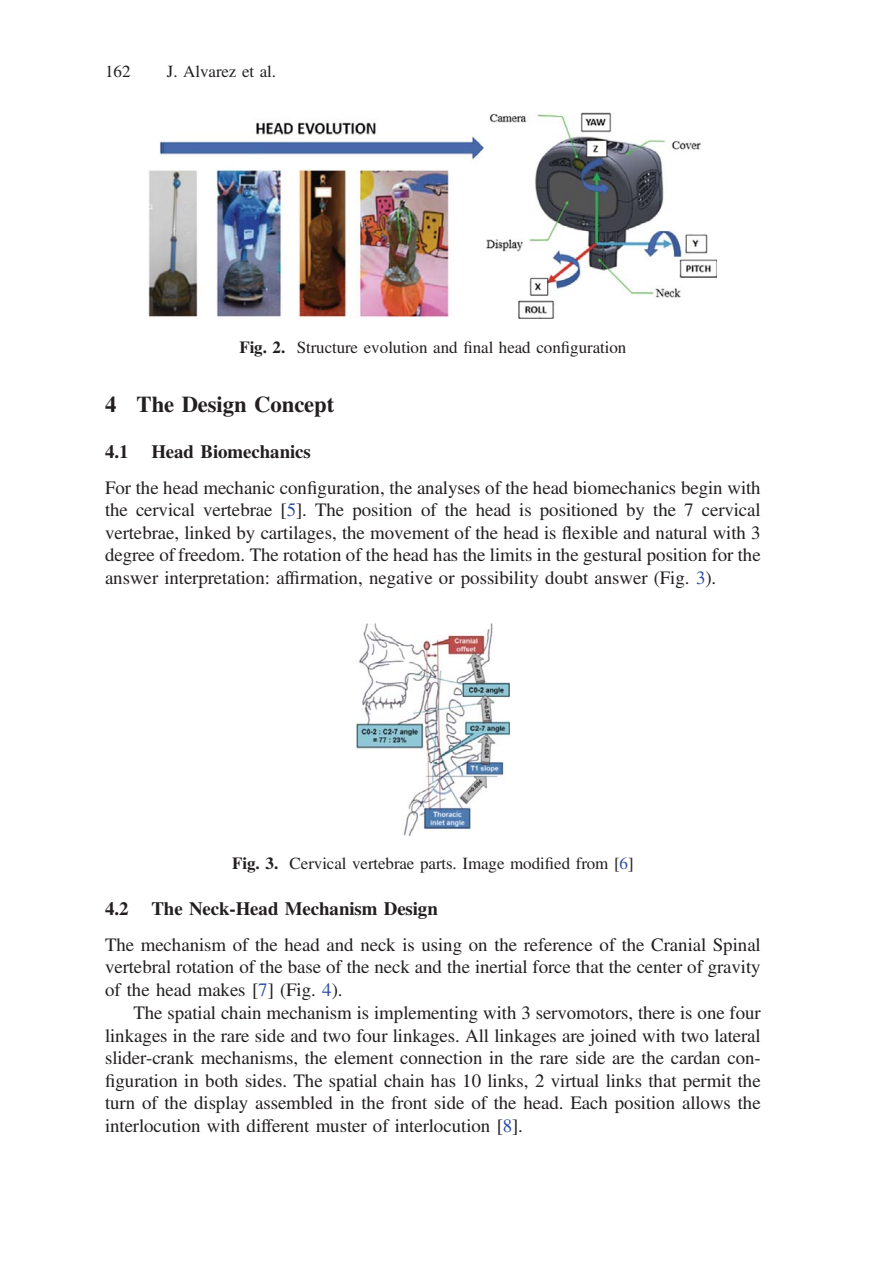
<style>
.page{position:relative;width:893px;height:1263px;background:#fff}
.page>*{position:absolute;margin:0;border:0;box-sizing:border-box;transform-origin:0 0}
.t1{font:22.65px "Adv T Teeee 58 d 9.B";color:#231f20}
.t2{font:18.9px/22.6px "Adv TT5 ada 87 cc";color:#231f20;text-align:justify}
.t3{font:18.9px "Adv T Teeee 58 d 9.B";color:#231f20}
.t4{font:16.95px "Adv TT5 ada 87 cc";color:#231f20}
.s1{font-family:"Adv T Teeee 58 d 9.B"}
.s2{font-family:"Adv TT5 ada 87 cc+fb"}
.s3{color:#2d4fa2}
.s4{font-family:"Adv GTIMES R"}
</style>
<div class="page">
<img style="left:149px;top:113px;width:568px;height:206px">
<img style="left:356px;top:624px;width:154px;height:211px">
<p class="t4" style="left:105px;top:66px;width:27px">162</p>
<p class="t4" style="left:167px;top:66px;width:111px">J. Alvarez et al.</p>
<p class="t4" style="left:239px;top:342px;width:388px"><span class="s1">Fig. 2.</span> Structure evolution and <span class="s2">fi</span>nal head con<span class="s2">fi</span>guration</p>
<p class="t1" style="left:105px;top:397px;width:230px">4 The Design Concept</p>
<p class="t3" style="left:105px;top:445px;width:207px">4.1 Head Biomechanics</p>
<p class="t2" style="left:105px;top:478px;width:657px">For the head mechanic con<span class="s2">fi</span>guration, the analyses of the head biomechanics begin with the cervical vertebrae [<span class="s3">5</span>]. The position of the head is positioned by the 7 cervical vertebrae, linked by cartilages, the movement of the head is <span class="s4">fl</span>exible and natural with 3 degree of freedom. The rotation of the head has the limits in the gestural position for the answer interpretation: af<span class="s2">fi</span>rmation, negative or possibility doubt answer (Fig. <span class="s3">3</span>).</p>
<p class="t4" style="left:232px;top:858px;width:403px"><span class="s1">Fig. 3.</span> Cervical vertebrae parts. Image modi<span class="s2">fi</span>ed from [<span class="s3">6</span>]</p>
<p class="t3" style="left:105px;top:902px;width:334px">4.2 The Neck-Head Mechanism Design</p>
<p class="t2" style="left:105px;top:935px;width:657px">The mechanism of the head and neck is using on the reference of the Cranial Spinal vertebral rotation of the base of the neck and the inertial force that the center of gravity of the head makes [<span class="s3">7</span>] (Fig. <span class="s3">4</span>).</p>
<p class="t2" style="left:105px;top:1003px;width:657px;text-indent:28px">The spatial chain mechanism is implementing with 3 servomotors, there is one four linkages in the rare side and two four linkages. All linkages are joined with two lateral slider-crank mechanisms, the element connection in the rare side are the cardan con&shy;<span class="s2">fi</span>guration in both sides. The spatial chain has 10 links, 2 virtual links that permit the turn of the display assembled in the front side of the head. Each position allows the interlocution with different muster of interlocution [<span class="s3">8</span>].</p>
</div>
